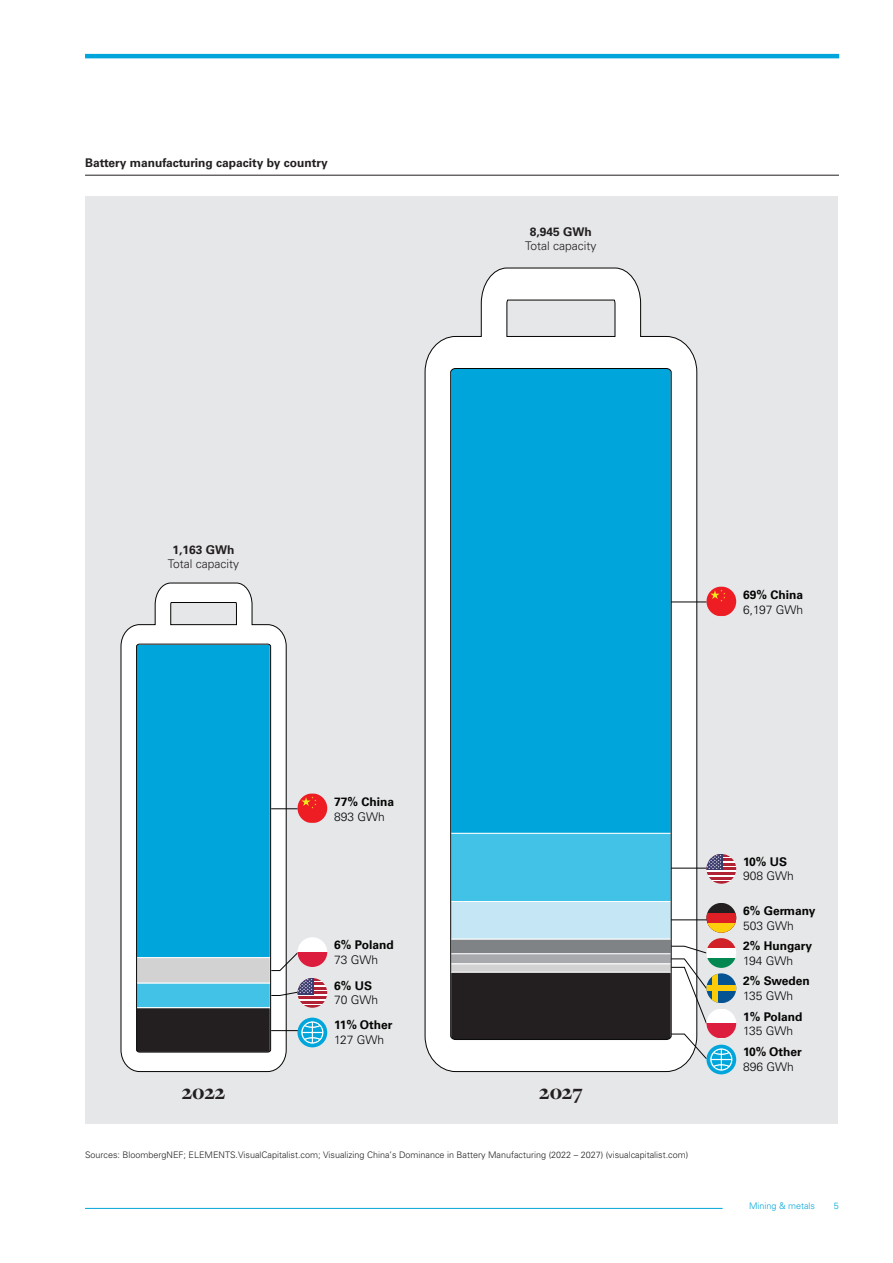
<style>
.page{position:relative;width:893px;height:1263px;background:#fff}
.page>*{position:absolute;margin:0;border:0;box-sizing:border-box;transform-origin:0 0}
.t1{font:900 21px "Freight Disp Pro";letter-spacing:-.005em;color:#231f20}
.t2{font:700 12px/14.4px "Univers LT Pro 65";color:#050504}
.t3{font:300 12px/14.4px "Univers LT Pro 45";color:#231f20;text-align:center}
.Graph_title_bold_8pt{font:700 12px "Univers LT Pro 65";color:#231f20}
.t4{font:300 12px/14.4px "Univers LT Pro 45";color:#050504}
.INFOGRAPHIC_-_Source{font:300 9px "Univers LT Pro 45";color:#231f20}
.t5{font:300 9px "Univers LT Pro 45";color:#00a6db}
.s1{font-family:"Univers LT Pro 65";font-weight:700}
.s2{font-family:"Univers LT Pro 45";font-weight:300}
</style>
<div class="page">
<hr style="left:85px;top:175px;width:754px;height:1px;background:#231f20">
<div style="left:85px;top:196px;width:753px;height:927px;background:#e6e7e9"></div>
<svg style="left:424px;top:267px;width:274px;height:805px;background:#61b8d4"></svg>
<svg style="left:120px;top:582px;width:167px;height:490px;background:#5bb4d1"></svg>
<svg style="left:670px;top:945px;width:36px;height:79px"></svg>
<hr style="left:671px;top:602px;width:41px;height:1px;background:#050504">
<hr style="left:671px;top:868px;width:41px;height:1px;background:#050504">
<hr style="left:671px;top:919px;width:41px;height:1px;background:#050504">
<div style="left:706px;top:903px;width:30px;height:30px;background:#231f20;border-radius:15px"></div>
<div style="left:706px;top:913px;width:30px;height:20px;background:#de1f26"></div>
<svg style="left:706px;top:923px;width:30px;height:10px"></svg>
<svg style="left:707px;top:938px;width:29px;height:10px"></svg>
<div style="left:706px;top:948px;width:30px;height:10px;background:#fff"></div>
<svg style="left:707px;top:958px;width:29px;height:10px"></svg>
<div style="left:706px;top:973px;width:30px;height:30px;background:#055393;border-radius:15px"></div>
<div style="left:712px;top:973px;width:6px;height:30px;background:#fccb0a"></div>
<div style="left:706px;top:985px;width:30px;height:6px;background:#fccb0a"></div>
<div style="left:706px;top:1008px;width:30px;height:30px;background:#fff;border-radius:15px"></div>
<div style="left:706px;top:1023px;width:30px;height:15px;background:#dd1d3d"></div>
<svg style="left:706px;top:854px;width:30px;height:30px"></svg>
<hr style="left:706px;top:854px;width:30px;height:2px;background:#b12234">
<hr style="left:706px;top:858px;width:30px;height:3px;background:#b12234">
<hr style="left:706px;top:863px;width:30px;height:2px;background:#b12234">
<hr style="left:706px;top:868px;width:30px;height:2px;background:#b12234">
<hr style="left:706px;top:872px;width:30px;height:2px;background:#b12234">
<hr style="left:706px;top:877px;width:30px;height:2px;background:#b12234">
<hr style="left:706px;top:881px;width:30px;height:3px;background:#b12234">
<svg style="left:706px;top:854px;width:16px;height:16px"></svg>
<svg style="left:706px;top:855px;width:15px;height:14px"></svg>
<svg style="left:706px;top:586px;width:30px;height:30px"></svg>
<div style="left:706px;top:1045px;width:30px;height:29px;background:#00a6db;border-radius:50%"></div>
<svg style="left:670px;top:1033px;width:64px;height:39px"></svg>
<svg style="left:271px;top:952px;width:26px;height:19px"></svg>
<hr style="left:271px;top:808px;width:32px;height:1px;background:#050504">
<hr style="left:271px;top:1030px;width:32px;height:1px;background:#050504">
<div style="left:297px;top:937px;width:30px;height:30px;background:#fff;border-radius:15px"></div>
<svg style="left:297px;top:952px;width:30px;height:15px"></svg>
<svg style="left:297px;top:978px;width:30px;height:30px"></svg>
<hr style="left:297px;top:978px;width:30px;height:2px;background:#b12234">
<hr style="left:297px;top:982px;width:30px;height:3px;background:#b12234">
<hr style="left:297px;top:987px;width:30px;height:2px;background:#b12234">
<hr style="left:297px;top:992px;width:30px;height:2px;background:#b12234">
<hr style="left:297px;top:996px;width:30px;height:3px;background:#b12234">
<hr style="left:297px;top:1001px;width:30px;height:2px;background:#b12234">
<hr style="left:297px;top:1005px;width:30px;height:3px;background:#b12234">
<svg style="left:297px;top:978px;width:16px;height:16px"></svg>
<svg style="left:271px;top:979px;width:41px;height:17px"></svg>
<svg style="left:297px;top:793px;width:30px;height:30px"></svg>
<svg style="left:297px;top:1017px;width:30px;height:30px"></svg>
<svg style="left:300px;top:1020px;width:25px;height:25px"></svg>
<hr style="left:85px;top:1208px;width:638px;height:1px;background:#00a6db">
<hr style="left:85px;top:54px;width:754px;height:4px;background:#00a6db">
<p class="Graph_title_bold_8pt" style="left:85px;top:156px;width:244px">Battery manufacturing capacity by country</p>
<p class="t3" style="left:525px;top:224px;width:73px"><span class="s1">8,945 GWh<br></span>Total capacity</p>
<p class="t3" style="left:168px;top:542px;width:73px"><span class="s1">1,163 GWh<br></span>Total capacity</p>
<p class="t2" style="left:743px;top:588px;width:62px">69% China<br><span class="s2">6,197 GWh</span></p>
<p class="t2" style="left:334px;top:795px;width:62px">77% China<br><span class="s2">893 GWh</span></p>
<p class="t2" style="left:334px;top:938px;width:61px">6% Poland<br><span class="s2">73 GWh</span></p>
<p class="t4" style="left:334px;top:978px;width:46px"><span class="s1">6% US<br></span>70 GWh</p>
<p class="t2" style="left:334px;top:1018px;width:60px">11% Other<br><span class="s2">127 GWh</span></p>
<p class="t1" style="left:182px;top:1079px;width:45px">2022</p>
<p class="t1" style="left:539px;top:1079px;width:45px">2027</p>
<p class="INFOGRAPHIC_-_Source" style="left:85px;top:1149px;width:605px">Sources: BloombergNEF; ELEMENTS.VisualCapitalist.com; Visualizing China’s Dominance in Battery Manufacturing (2022 – 2027) (visualcapitalist.com)</p>
<p class="t4" style="left:743px;top:854px;width:52px"><span class="s1">10% US<br></span>908 GWh</p>
<p class="t2" style="left:743px;top:904px;width:74px">6% Germany<br><span class="s2">503 GWh</span></p>
<p class="t2" style="left:743px;top:939px;width:71px">2% Hungary<br><span class="s2">194 GWh</span></p>
<p class="t2" style="left:743px;top:974px;width:68px">2% Sweden<br><span class="s2">135 GWh</span></p>
<p class="t2" style="left:743px;top:1009px;width:61px">1% Poland<br><span class="s2">135 GWh</span></p>
<p class="t2" style="left:743px;top:1045px;width:60px">10% Other<br><span class="s2">896 GWh</span></p>
<p class="t5" style="left:749px;top:1200px;width:68px">Mining &amp; metals</p>
<p class="t5" style="left:834px;top:1200px;width:7px">5</p>
</div>
